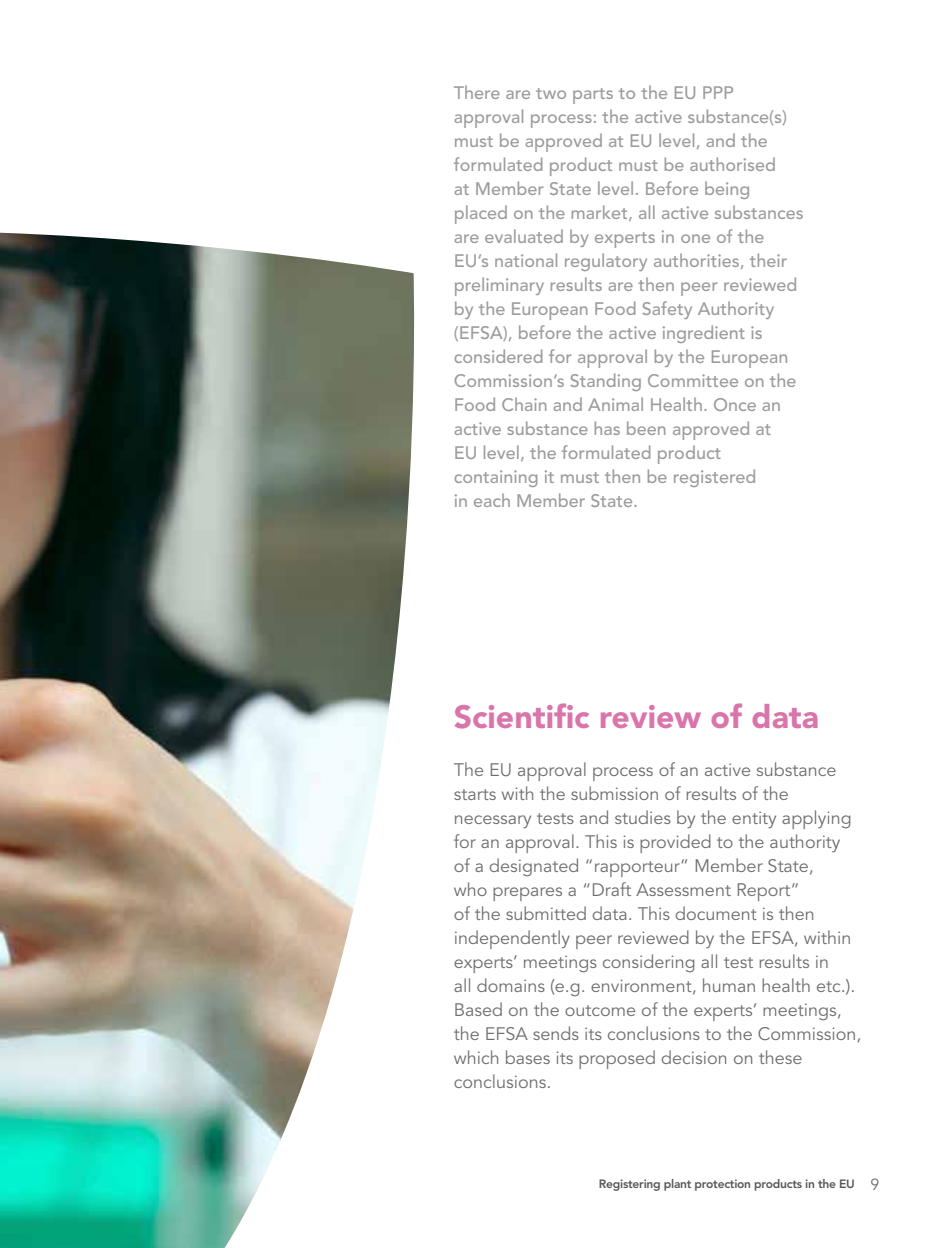
<style>
.page{position:relative;width:936px;height:1248px;background:#fff}
.page>*{position:absolute;margin:0;border:0;box-sizing:border-box;transform-origin:0 0}
.t1{font:900 32px "Avenir LT Std";color:#da75ac}
.t2{font:500 18px/24px "Avenir LT Std";color:#9d9d9c}
.t3{font:18px/24px "Avenir LT Std";color:#706f6f}
.t4{font:800 12px "Avenir LT Std";letter-spacing:-.02em;color:#575756}
.s1{font-weight:400;font-size:16px;color:#706f6f}
</style>
<div class="page">
<img style="left:0;top:233px;width:415px;height:1014px">
<p class="t2" style="left:454px;top:81px;width:351px">There are two parts to the EU PPP approval process: the active substance(s) must be approved at EU level, and the formulated product must be authorised<br>at Member State level. Before being placed on the market, all active substances are evaluated by experts in one of the EU’s national regulatory authorities, their preliminary results are then peer reviewed by the European Food Safety Authority (EFSA), before the active ingredient is considered for approval by the European Commission’s Standing Committee on the Food Chain and Animal Health. Once an active substance has been approved at<br>EU level, the formulated product containing it must then be registered<br>in each Member State.</p>
<h1 class="t1" style="left:454px;top:697px;width:367px">Scientific review of data</h1>
<p class="t3" style="left:454px;top:757px;width:409px">The EU approval process of an active substance starts with the submission of results of the necessary tests and studies by the entity applying for an approval. This is provided to the authority<br>of a designated “rapporteur” Member State,<br>who prepares a “Draft Assessment Report”<br>of the submitted data. This document is then independently peer reviewed by the EFSA, within experts’ meetings considering all test results in<br>all domains (e.g. environment, human health etc.).<br>Based on the outcome of the experts’ meetings, the EFSA sends its conclusions to the Commission, which bases its proposed decision on these conclusions.</p>
<p class="t4" style="left:599px;top:1176px;width:282px">Registering plant protection products in the EU <span class="s1">9</span></p>
</div>
